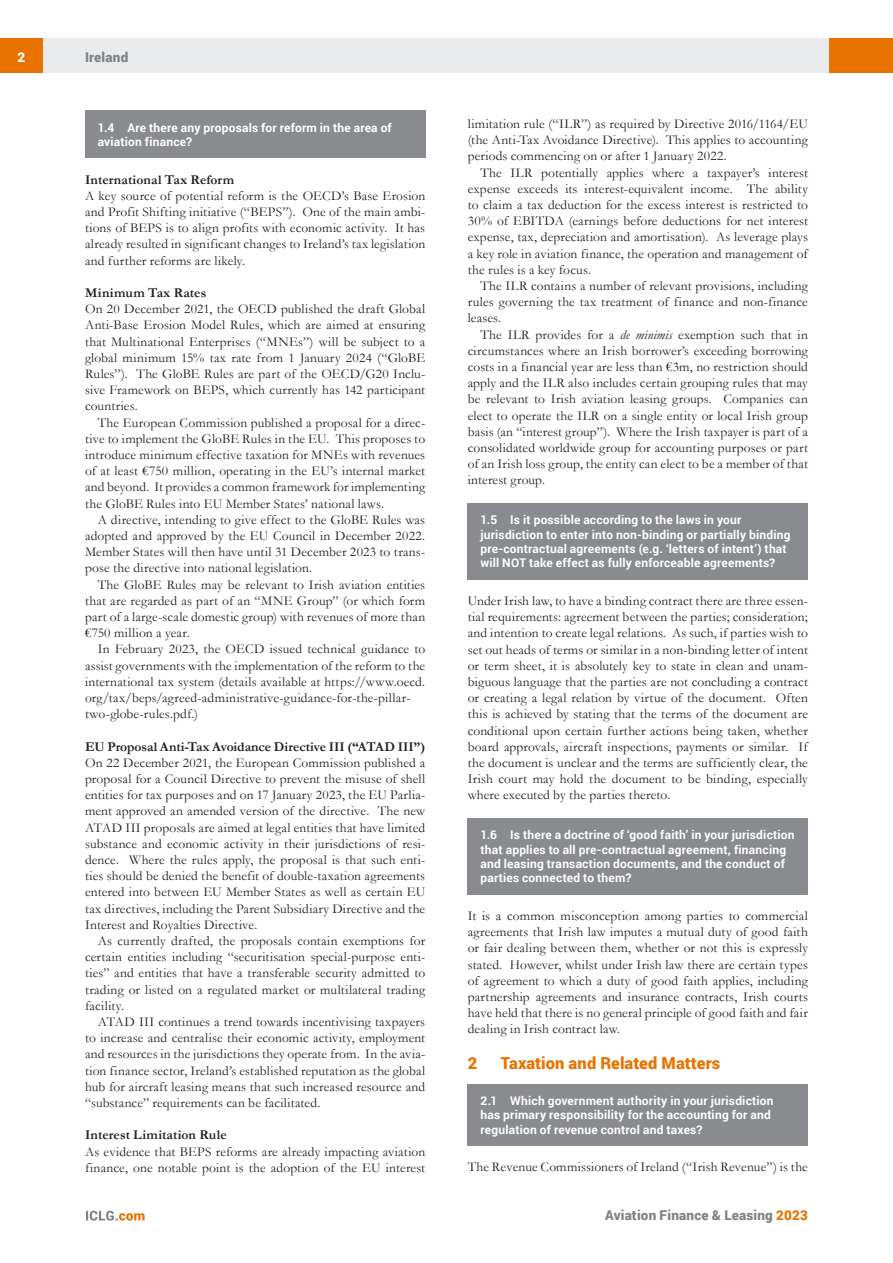
<style>
.page{position:relative;width:893px;height:1263px;background:#fff}
.page>*{position:absolute;margin:0;border:0;box-sizing:border-box;transform-origin:0 0}
.t1{font:900 16.5px "Roboto";letter-spacing:.005em;color:#e97301}
.t2{font:13.5px/16.2px "Garamond";letter-spacing:.01em;color:#221f1f;text-align:justify}
.t3{font:700 13.5px "Garamond";letter-spacing:.005em;color:#221f1f}
.t4{font:900 13.5px "Roboto";letter-spacing:.015em;color:#808284}
.t5{font:700 13.5px "Garamond";letter-spacing:.03em;color:#221f1f}
.t6{font:900 13.5px "Roboto";color:#fff}
.t7{font:700 12px/14.4px "Roboto";letter-spacing:.015em;color:#fff}
.s1{font-style:italic}
.s2{color:#e97301}
</style>
<div class="page">
<div style="left:43px;top:38px;width:786px;height:34px;background:#eaebec"></div>
<div style="left:0;top:38px;width:43px;height:34px;background:#e97301"></div>
<div style="left:829px;top:38px;width:64px;height:34px;background:#e97301"></div>
<svg style="left:86px;top:1211px;width:59px;height:9px"></svg>
<div style="left:468px;top:503px;width:340px;height:76px;background:#898b8e"></div>
<div style="left:468px;top:818px;width:340px;height:76px;background:#898b8e"></div>
<div style="left:468px;top:1084px;width:340px;height:61px;background:#898b8e"></div>
<div style="left:85px;top:111px;width:340px;height:47px;background:#898b8e"></div>
<p class="t6" style="left:17px;top:52px;width:9px">2</p>
<p class="t4" style="left:85px;top:52px;width:45px">Ireland</p>
<p class="t7" style="left:98px;top:121px;width:296px">1.4 Are there any proposals for reform in the area of aviation finance?</p>
<p class="t3" style="left:85px;top:175px;width:151px">International Tax Reform</p>
<p class="t2" style="left:85px;top:189px;width:342px">A key source of potential reform is the OECD’s Base Erosion and Profit Shifting initiative (“BEPS”). One of the main ambi&shy;tions of BEPS is to align profits with economic activity. It has already resulted in significant changes to Ireland’s tax legislation and further reforms are likely.</p>
<p class="t5" style="left:85px;top:288px;width:123px">Minimum Tax Rates</p>
<p class="t2" style="left:85px;top:302px;width:342px">On 20 December 2021, the OECD published the draft Global Anti-Base Erosion Model Rules, which are aimed at ensuring that Multinational Enterprises (“MNEs”) will be subject to a global minimum 15% tax rate from 1 January 2024 (“GloBE Rules”). The GloBE Rules are part of the OECD/G20 Inclu&shy;sive Framework on BEPS, which currently has 142 participant countries.</p>
<p class="t2" style="left:85px;top:415px;width:342px;text-indent:13px">The European Commission published a proposal for a direc&shy;tive to implement the GloBE Rules in the EU. This proposes to introduce minimum effective taxation for MNEs with revenues of at least €750 million, operating in the EU’s internal market and beyond. It provides a common framework for implementing the GloBE Rules into EU Member States’ national laws.</p>
<p class="t2" style="left:85px;top:513px;width:342px;text-indent:13px">A directive, intending to give effect to the GloBE Rules was adopted and approved by the EU Council in December 2022.<br>Member States will then have until 31 December 2023 to trans&shy;pose the directive into national legislation.</p>
<p class="t2" style="left:85px;top:577px;width:342px;text-indent:13px">The GloBE Rules may be relevant to Irish aviation entities that are regarded as part of an “MNE Group” (or which form part of a large-scale domestic group) with revenues of more than €750 million a year.</p>
<p class="t2" style="left:85px;top:642px;width:342px;text-align:left;text-indent:13px">In February 2023, the OECD issued technical guidance to assist governments with the implementation of the reform to the international tax system (details available at https://www.oecd. org/tax/beps/agreed-administrative-guidance-for-the-pillar&shy;two-globe-rules.pdf.)</p>
<p class="t3" style="left:85px;top:742px;width:342px">EU Proposal Anti-Tax Avoidance Directive III (“ATAD III”)</p>
<p class="t2" style="left:85px;top:756px;width:342px">On 22 December 2021, the European Commission published a proposal for a Council Directive to prevent the misuse of shell entities for tax purposes and on 17 January 2023, the EU Parlia&shy;ment approved an amended version of the directive. The new ATAD III proposals are aimed at legal entities that have limited substance and economic activity in their jurisdictions of resi&shy;dence. Where the rules apply, the proposal is that such enti&shy;ties should be denied the benefit of double-taxation agreements entered into between EU Member States as well as certain EU tax directives, including the Parent Subsidiary Directive and the Interest and Royalties Directive.</p>
<p class="t2" style="left:85px;top:934px;width:342px;text-indent:13px">As currently drafted, the proposals contain exemptions for certain entities including “securitisation special-purpose enti&shy;ties” and entities that have a transferable security admitted to trading or listed on a regulated market or multilateral trading facility.</p>
<p class="t2" style="left:85px;top:1015px;width:342px;text-indent:13px">ATAD III continues a trend towards incentivising taxpayers to increase and centralise their economic activity, employment and resources in the jurisdictions they operate from. In the avia&shy;tion finance sector, Ireland’s established reputation as the global hub for aircraft leasing means that such increased resource and “substance” requirements can be facilitated.</p>
<p class="t3" style="left:85px;top:1130px;width:143px">Interest Limitation Rule</p>
<p class="t2" style="left:85px;top:1144px;width:342px">As evidence that BEPS reforms are already impacting aviation finance, one notable point is the adoption of the EU interest</p>
<p class="t2" style="left:468px;top:117px;width:342px">limitation rule (“ILR”) as required by Directive 2016/1164/EU (the Anti-Tax Avoidance Directive). This applies to accounting periods commencing on or after 1 January 2022.</p>
<p class="t2" style="left:468px;top:165px;width:342px;text-indent:13px">The ILR potentially applies where a taxpayer’s interest expense exceeds its interest-equivalent income. The ability to claim a tax deduction for the excess interest is restricted to 30% of EBITDA (earnings before deductions for net interest expense, tax, depreciation and amortisation). As leverage plays a key role in aviation finance, the operation and management of the rules is a key focus.</p>
<p class="t2" style="left:468px;top:279px;width:342px;text-indent:13px">The ILR contains a number of relevant provisions, including rules governing the tax treatment of finance and non-finance leases.</p>
<p class="t2" style="left:468px;top:327px;width:342px;text-indent:13px">The ILR provides for a <span class="s1">de minimis</span> exemption such that in circumstances where an Irish borrower’s exceeding borrowing costs in a financial year are less than €3m, no restriction should apply and the ILR also includes certain grouping rules that may be relevant to Irish aviation leasing groups. Companies can elect to operate the ILR on a single entity or local Irish group basis (an “interest group”). Where the Irish taxpayer is part of a consolidated worldwide group for accounting purposes or part of an Irish loss group, the entity can elect to be a member of that interest group.</p>
<p class="t7" style="left:480px;top:514px;width:312px">1.5 Is it possible according to the laws in your jurisdiction to enter into non-binding or partially binding pre-contractual agreements (e.g. ‘letters of intent’) that will NOT take effect as fully enforceable agreements?</p>
<p class="t2" style="left:468px;top:594px;width:342px">Under Irish law, to have a binding contract there are three essen&shy;tial requirements: agreement between the parties; consideration; and intention to create legal relations. As such, if parties wish to set out heads of terms or similar in a non-binding letter of intent or term sheet, it is absolutely key to state in clean and unam&shy;biguous language that the parties are not concluding a contract or creating a legal relation by virtue of the document. Often this is achieved by stating that the terms of the document are conditional upon certain further actions being taken, whether board approvals, aircraft inspections, payments or similar. If the document is unclear and the terms are sufficiently clear, the Irish court may hold the document to be binding, especially where executed by the parties thereto.</p>
<p class="t7" style="left:480px;top:829px;width:316px">1.6 Is there a doctrine of ‘good faith’ in your jurisdiction that applies to all pre-contractual agreement, financing and leasing transaction documents, and the conduct of parties connected to them?</p>
<p class="t2" style="left:468px;top:909px;width:342px">It is a common misconception among parties to commercial agreements that Irish law imputes a mutual duty of good faith or fair dealing between them, whether or not this is expressly stated. However, whilst under Irish law there are certain types of agreement to which a duty of good faith applies, including partnership agreements and insurance contracts, Irish courts have held that there is no general principle of good faith and fair dealing in Irish contract law.</p>
<p class="t1" style="left:468px;top:1056px;width:11px">2</p>
<p class="t1" style="left:501px;top:1056px;width:221px">Taxation and Related Matters</p>
<p class="t7" style="left:480px;top:1094px;width:295px">2.1 Which government authority in your jurisdiction has primary responsibility for the accounting for and regulation of revenue control and taxes?</p>
<p class="t2" style="left:468px;top:1160px;width:342px">The Revenue Commissioners of Ireland (“Irish Revenue”) is the</p>
<p class="t4" style="left:605px;top:1210px;width:204px">Aviation Finance &amp; Leasing <span class="s2">2023</span></p>
</div>
